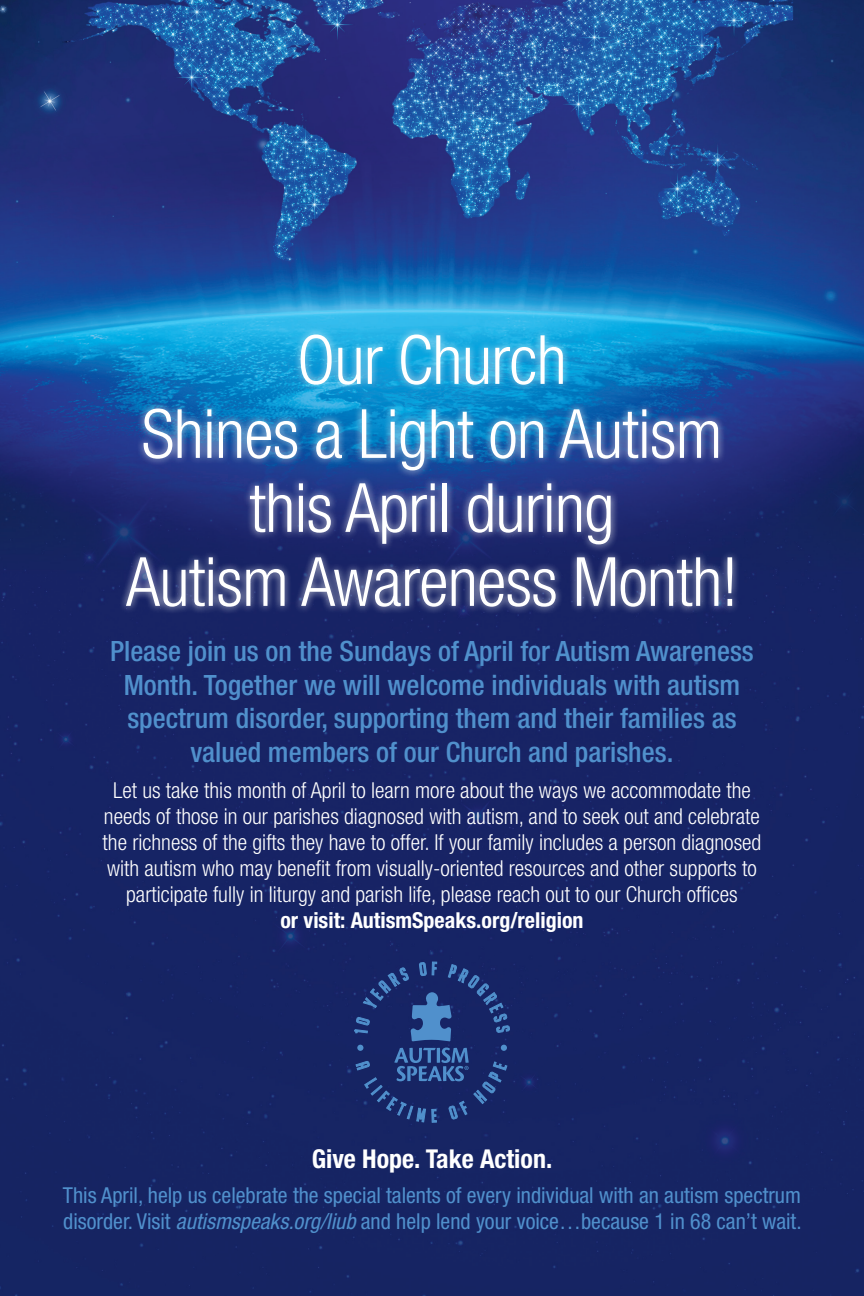
<style>
.page{position:relative;width:864px;height:1296px;background:#fff}
.page>*{position:absolute;margin:0;border:0;box-sizing:border-box;transform-origin:0 0}
.t1{font:300 condensed 68px "Helvetica Neue";letter-spacing:-.01em;color:#fff}
.t2{font:500 condensed 28px "Helvetica Neue";color:#5090cc}
.t3{font:700 condensed 26px "Helvetica Neue";color:#fff}
.t4{font:300 condensed 22px "Helvetica Neue";color:#fff}
.t5{font:condensed 22px "Helvetica Neue";color:#5090cc}
.t6{font:700 condensed 22px "Helvetica Neue";color:#fff}
.s1{font-style:italic}
</style>
<div class="page">
<img style="left:0;top:0;width:864px;height:1296px">
<svg style="left:354px;top:961px;width:156px;height:162px;background:#203777"></svg>
<div style="left:119px;top:327px;width:621px;height:288px;background:#fff;opacity:.75"></div>
<p class="t1" style="left:297px;top:321px;width:271px">Our Church</p>
<p class="t1" style="left:142px;top:395px;width:582px">Shines a Light on Autism</p>
<p class="t1" style="left:249px;top:469px;width:367px">this April during</p>
<p class="t1" style="left:126px;top:543px;width:614px">Autism Awareness Month!</p>
<p class="t2" style="left:110px;top:634px;width:645px">Please join us on the Sundays of April for Autism Awareness</p>
<p class="t2" style="left:124px;top:668px;width:618px">Month. Together we will welcome individuals with autism</p>
<p class="t2" style="left:127px;top:702px;width:611px">spectrum disorder, supporting them and their families as</p>
<p class="t2" style="left:191px;top:735px;width:484px">valued members of our Church and parishes.</p>
<p class="t4" style="left:113px;top:777px;width:639px">Let us take this month of April to learn more about the ways we accommodate the</p>
<p class="t4" style="left:104px;top:803px;width:658px">needs of those in our parishes diagnosed with autism, and to seek out and celebrate</p>
<p class="t4" style="left:103px;top:829px;width:660px">the richness of the gifts they have to offer. If your family includes a person diagnosed</p>
<p class="t4" style="left:107px;top:855px;width:651px">with autism who may benefit from visually-oriented resources and other supports to</p>
<p class="t4" style="left:126px;top:881px;width:613px">participate fully in liturgy and parish life, please reach out to our Church offices</p>
<p class="t6" style="left:280px;top:907px;width:305px">or visit: AutismSpeaks.org/religion</p>
<p class="t3" style="left:312px;top:1143px;width:242px">Give Hope. Take Action.</p>
<p class="t5" style="left:63px;top:1182px;width:740px">This April, help us celebrate the special talents of every individual with an autism spectrum</p>
<p class="t5" style="left:63px;top:1208px;width:740px">disorder. Visit <span class="s1">autismspeaks.org/liub</span> and help lend your voice…because 1 in 68 can’t wait.</p>
</div>
